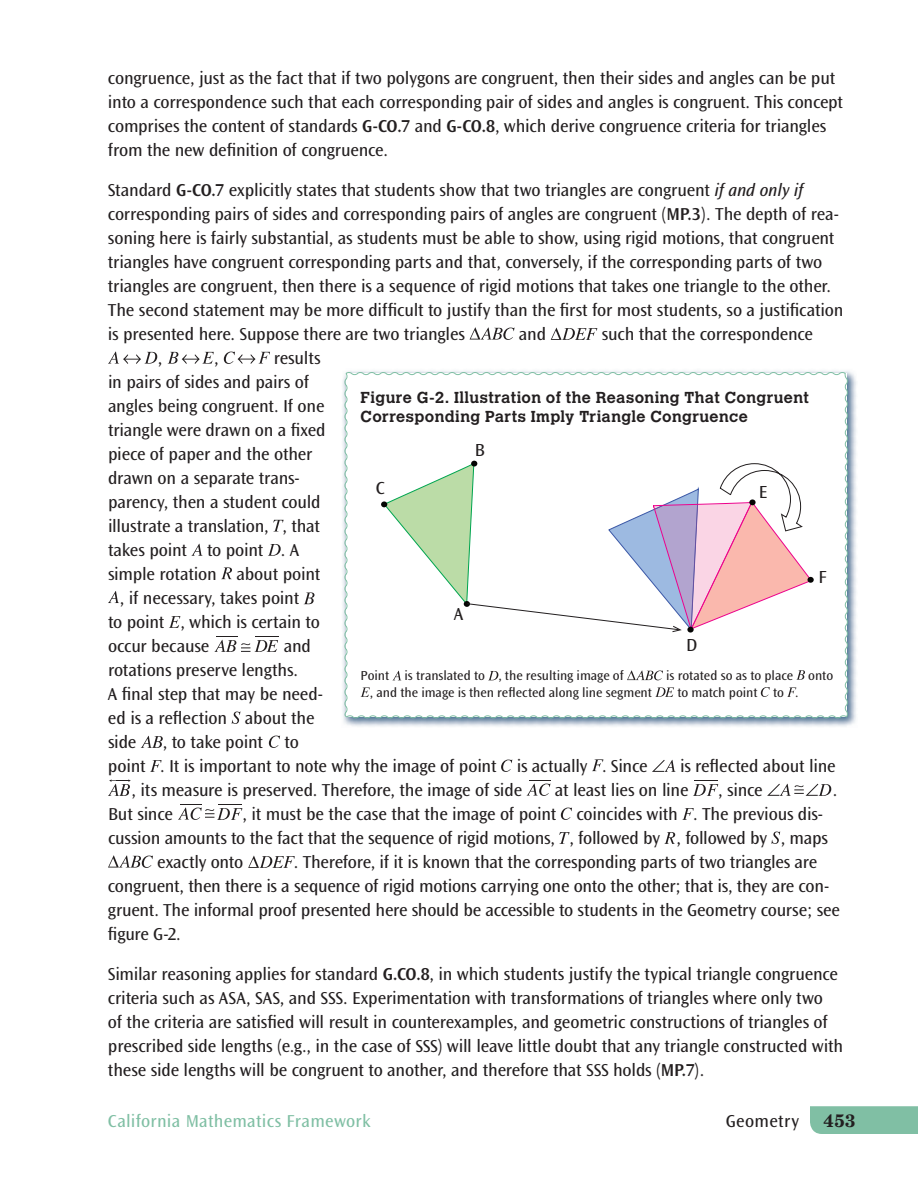
<style>
.page{position:relative;width:918px;height:1188px;background:#fff}
.page>*{position:absolute;margin:0;border:0;box-sizing:border-box;transform-origin:0 0}
.t1{font:18.15px "Ocean Sans MM 403 475";color:#231f20}
.t2{font:18px/24px "Ocean Sans MM 403 475";letter-spacing:-.01em;color:#231f20}
.t3{font:18px "Ocean Sans MM 403 475";letter-spacing:.01em;color:#80bfa4}
.t4{font:18px "Ocean Sans MM 403 475";letter-spacing:.025em;color:#231f20}
.t5{font:700 18px "New Century Schlbk";color:#231f20}
.t6{font:700 15.75px/18.9px "Calvert";letter-spacing:.025em;color:#231f20}
.t7{font:13.5px "Ocean Sans MM 403 475";letter-spacing:-.005em;color:#231f20}
.s1{font-family:"Ocean Sans MM 512 475"}
.s2{font-family:"Ocean Sans MM It 403 475"}
</style>
<div class="page">
<div style="left:810px;top:1106px;width:108px;height:28px;background:#80bfa4"></div>
<svg style="left:470px;top:327px;width:45px;height:13px"></svg>
<svg style="left:551px;top:327px;width:46px;height:13px"></svg>
<svg style="left:108px;top:352px;width:49px;height:12px"></svg>
<svg style="left:168px;top:352px;width:46px;height:12px"></svg>
<svg style="left:224px;top:352px;width:46px;height:12px"></svg>
<svg style="left:273px;top:520px;width:11px;height:12px"></svg>
<svg style="left:191px;top:544px;width:12px;height:12px"></svg>
<svg style="left:268px;top:544px;width:13px;height:12px"></svg>
<svg style="left:221px;top:567px;width:11px;height:12px"></svg>
<svg style="left:108px;top:591px;width:11px;height:12px"></svg>
<svg style="left:304px;top:592px;width:10px;height:12px"></svg>
<svg style="left:169px;top:616px;width:11px;height:12px"></svg>
<svg style="left:214px;top:636px;width:65px;height:16px"></svg>
<svg style="left:232px;top:712px;width:8px;height:12px"></svg>
<svg style="left:559px;top:832px;width:11px;height:12px"></svg>
<svg style="left:664px;top:832px;width:11px;height:12px"></svg>
<svg style="left:771px;top:832px;width:9px;height:12px"></svg>
<svg style="left:108px;top:855px;width:45px;height:13px"></svg>
<svg style="left:248px;top:855px;width:47px;height:13px"></svg>
<img style="left:342px;top:371px;width:514px;height:356px">
<svg style="left:343px;top:371px;width:506px;height:348px"></svg>
<svg style="left:381px;top:461px;width:433px;height:171px"></svg>
<svg style="left:392px;top:671px;width:9px;height:9px"></svg>
<svg style="left:488px;top:671px;width:10px;height:9px"></svg>
<svg style="left:627px;top:670px;width:36px;height:10px"></svg>
<svg style="left:796px;top:670px;width:9px;height:10px"></svg>
<svg style="left:361px;top:687px;width:9px;height:10px"></svg>
<svg style="left:655px;top:687px;width:19px;height:10px"></svg>
<svg style="left:761px;top:687px;width:9px;height:10px"></svg>
<svg style="left:787px;top:687px;width:9px;height:10px"></svg>
<svg style="left:141px;top:736px;width:22px;height:12px"></svg>
<svg style="left:269px;top:736px;width:11px;height:12px"></svg>
<svg style="left:150px;top:760px;width:12px;height:12px"></svg>
<svg style="left:501px;top:760px;width:11px;height:12px"></svg>
<svg style="left:592px;top:759px;width:11px;height:12px"></svg>
<svg style="left:652px;top:760px;width:24px;height:12px"></svg>
<svg style="left:108px;top:779px;width:23px;height:17px"></svg>
<svg style="left:527px;top:780px;width:23px;height:16px"></svg>
<svg style="left:693px;top:780px;width:25px;height:16px"></svg>
<svg style="left:767px;top:784px;width:64px;height:12px"></svg>
<svg style="left:178px;top:804px;width:64px;height:16px"></svg>
<svg style="left:561px;top:808px;width:11px;height:12px"></svg>
<svg style="left:682px;top:808px;width:12px;height:12px"></svg>
<p class="t2" style="left:108px;top:66px;width:737px">congruence, just as the fact that if two polygons are congruent, then their sides and angles can be put into a correspondence such that each corresponding pair of sides and angles is congruent. This concept comprises the content of standards <span class="s1">G-CO.7</span> and <span class="s1">G-CO.8</span>, which derive congruence criteria for triangles from the new definition of congruence.</p>
<p class="t2" style="left:108px;top:178px;width:737px">Standard <span class="s1">G-CO.7</span> explicitly states that students show that two triangles are congruent <span class="s2">if and only if </span>corresponding pairs of sides and corresponding pairs of angles are congruent (<span class="s1">MP.3</span>). The depth of rea&shy;soning here is fairly substantial, as students must be able to show, using rigid motions, that congruent triangles have congruent corresponding parts and that, conversely, if the corresponding parts of two triangles are congruent, then there is a sequence of rigid motions that takes one triangle to the other.<br>The second statement may be more difficult to justify than the first for most students, so a justification</p>
<p class="t2" style="left:158px;top:322px;width:309px;text-indent:-50px">is presented here. Suppose there are two triangles ,</p>
<p class="t2" style="left:519px;top:322px;width:29px">and</p>
<p class="t2" style="left:602px;top:322px;width:213px">such that the correspondence</p>
<p class="t2" style="left:274px;top:346px;width:48px">results</p>
<p class="t2" style="left:214px;top:346px;width:6px">,</p>
<p class="t2" style="left:108px;top:370px;width:202px">in pairs of sides and pairs of</p>
<p class="t2" style="left:108px;top:394px;width:219px">angles being congruent. If one triangle were drawn on a fixed</p>
<p class="t2" style="left:108px;top:442px;width:214px">piece of paper and the other drawn on a separate trans&shy;parency, then a student could</p>
<p class="t2" style="left:108px;top:514px;width:214px">illustrate a translation, , that</p>
<p class="t2" style="left:108px;top:538px;width:193px">takes point to point . A</p>
<p class="t2" style="left:108px;top:562px;width:214px">simple rotation about point</p>
<p class="t2" style="left:120px;top:586px;width:181px">, if necessary, takes point</p>
<p class="t2" style="left:108px;top:610px;width:213px">to point , which is certain to</p>
<p class="t2" style="left:108px;top:634px;width:103px">occur because</p>
<p class="t2" style="left:108px;top:634px;width:205px;text-indent:176px">and rotations preserve lengths.</p>
<p class="t2" style="left:108px;top:682px;width:217px">A final step that may be need-</p>
<p class="t2" style="left:108px;top:706px;width:208px">ed is a reflection about the</p>
<p class="t6" style="left:361px;top:388px;width:450px">Figure G-2. Illustration of the Reasoning That Congruent<br>Corresponding Parts Imply Triangle Congruence</p>
<p class="t1" style="left:475px;top:440px;width:12px">B</p>
<p class="t1" style="left:376px;top:478px;width:10px">C</p>
<p class="t1" style="left:759px;top:482px;width:10px">E</p>
<p class="t1" style="left:454px;top:604px;width:11px">A</p>
<p class="t1" style="left:686px;top:635px;width:13px">D</p>
<p class="t1" style="left:819px;top:567px;width:10px">F</p>
<p class="t7" style="left:361px;top:668px;width:30px">Point</p>
<p class="t7" style="left:405px;top:668px;width:82px">is translated to</p>
<p class="t7" style="left:498px;top:668px;width:127px">, the resulting image of</p>
<p class="t7" style="left:666px;top:668px;width:128px">is rotated so as to place</p>
<p class="t7" style="left:808px;top:668px;width:26px">onto</p>
<p class="t7" style="left:370px;top:685px;width:284px">, and the image is then reflected along line segment</p>
<p class="t7" style="left:677px;top:685px;width:82px">to match point</p>
<p class="t7" style="left:773px;top:685px;width:12px">to</p>
<p class="t7" style="left:795px;top:685px;width:5px">.</p>
<p class="t2" style="left:108px;top:730px;width:30px">side</p>
<p class="t2" style="left:108px;top:730px;width:541px;text-indent:55px">, to take point to<br>point . It is important to note why the image of point is actually . Since</p>
<p class="t2" style="left:680px;top:754px;width:157px">is reflected about line</p>
<p class="t2" style="left:132px;top:778px;width:392px">, its measure is preserved. Therefore, the image of side</p>
<p class="t2" style="left:555px;top:778px;width:135px">at least lies on line</p>
<p class="t2" style="left:718px;top:778px;width:46px">, since</p>
<p class="t2" style="left:833px;top:778px;width:6px">.</p>
<p class="t2" style="left:108px;top:802px;width:66px">But since</p>
<p class="t2" style="left:242px;top:802px;width:582px">, it must be the case that the image of point coincides with . The previous dis-</p>
<p class="t2" style="left:157px;top:826px;width:672px;text-indent:-49px">cussion amounts to the fact that the sequence of rigid motions, , followed by , followed by , maps exactly onto</p>
<p class="t2" style="left:108px;top:850px;width:733px;text-indent:186px">. Therefore, if it is known that the corresponding parts of two triangles are congruent, then there is a sequence of rigid motions carrying one onto the other; that is, they are con&shy;gruent. The informal proof presented here should be accessible to students in the Geometry course; see figure G-2.</p>
<p class="t2" style="left:108px;top:962px;width:737px">Similar reasoning applies for standard <span class="s1">G.CO.8</span>, in which students justify the typical triangle congruence criteria such as ASA, SAS, and SSS. Experimentation with transformations of triangles where only two<br>of the criteria are satisfied will result in counterexamples, and geometric constructions of triangles of prescribed side lengths (e.g., in the case of SSS) will leave little doubt that any triangle constructed with these side lengths will be congruent to another, and therefore that SSS holds (<span class="s1">MP.7</span>).</p>
<p class="t3" style="left:108px;top:1111px;width:264px">California Mathematics Framework</p>
<p class="t4" style="left:726px;top:1111px;width:75px">Geometry</p>
<p class="t5" style="left:823px;top:1109px;width:34px">453</p>
</div>
